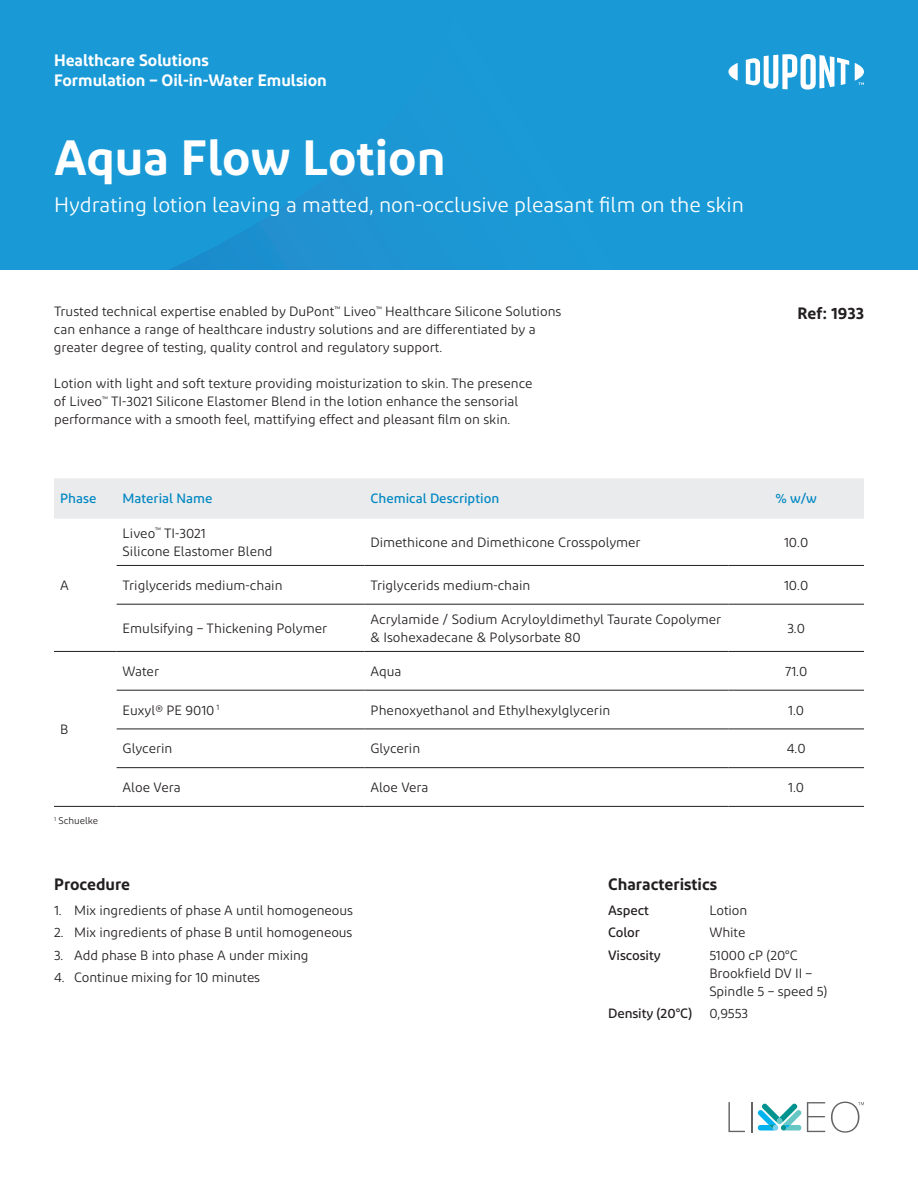
<style>
.page{position:relative;width:918px;height:1188px;background:#fff}
.page>*{position:absolute;margin:0;border:0;box-sizing:border-box;transform-origin:0 0}
.t1{font:600 49.5px "Diodrum";color:#fff}
.t2{font:21px "Diodrum";color:#fff}
.t3{font:600 16.5px/19.8px "Diodrum";color:#fff}
.t4{font:600 16.5px "Diodrum";color:#231f20}
.t5{font:13.5px/18px "Diodrum";color:#231f20}
.t6{font:500 13.5px "Diodrum";color:#0087c3}
.t7{font:500 13.5px "Diodrum";letter-spacing:-.005em;color:#231f20}
.t8{font:9.75px "Diodrum";color:#231f20}
</style>
<div class="page">
<div style="left:0;top:0;width:918px;height:270px;background:#199ad7"></div>
<svg style="left:169px;top:218px;width:130px;height:52px;fill:#1a90cf"></svg>
<svg style="left:728px;top:63px;width:10px;height:18px"></svg>
<svg style="left:746px;top:54px;width:103px;height:36px"></svg>
<svg style="left:855px;top:63px;width:9px;height:22px"></svg>
<div style="left:54px;top:478px;width:810px;height:41px;background:#eaebec"></div>
<hr style="left:117px;top:565px;width:248px;height:1px;background:#231f20">
<hr style="left:364px;top:565px;width:364px;height:1px;background:#231f20">
<hr style="left:728px;top:565px;width:136px;height:1px;background:#231f20">
<hr style="left:117px;top:604px;width:248px;height:1px;background:#231f20">
<hr style="left:364px;top:604px;width:364px;height:1px;background:#231f20">
<hr style="left:728px;top:604px;width:136px;height:1px;background:#231f20">
<hr style="left:54px;top:651px;width:63px;height:1px;background:#231f20">
<hr style="left:117px;top:651px;width:248px;height:1px;background:#231f20">
<hr style="left:364px;top:651px;width:364px;height:1px;background:#231f20">
<hr style="left:728px;top:651px;width:136px;height:1px;background:#231f20">
<hr style="left:117px;top:690px;width:248px;height:1px;background:#231f20">
<hr style="left:364px;top:690px;width:364px;height:1px;background:#231f20">
<hr style="left:728px;top:690px;width:136px;height:1px;background:#231f20">
<hr style="left:117px;top:729px;width:248px;height:1px;background:#231f20">
<hr style="left:364px;top:729px;width:364px;height:1px;background:#231f20">
<hr style="left:728px;top:729px;width:136px;height:1px;background:#231f20">
<hr style="left:117px;top:767px;width:248px;height:1px;background:#231f20">
<hr style="left:364px;top:767px;width:364px;height:1px;background:#231f20">
<hr style="left:728px;top:767px;width:136px;height:1px;background:#231f20">
<hr style="left:54px;top:806px;width:63px;height:1px;background:#231f20">
<hr style="left:117px;top:806px;width:248px;height:1px;background:#231f20">
<hr style="left:364px;top:806px;width:364px;height:1px;background:#231f20">
<hr style="left:728px;top:806px;width:136px;height:1px;background:#231f20">
<svg style="left:728px;top:1102px;width:17px;height:30px"></svg>
<hr style="left:751px;top:1102px;width:1px;height:30px;background:#636366">
<svg style="left:831px;top:1102px;width:33px;height:31px"></svg>
<svg style="left:757px;top:1102px;width:68px;height:30px"></svg>
<p class="t3" style="left:54px;top:50px;width:274px">Healthcare Solutions<br>Formulation – Oil-in-Water Emulsion</p>
<h1 class="t1" style="left:54px;top:126px;width:393px">Aqua Flow Lotion</h1>
<h2 class="t2" style="left:54px;top:192px;width:692px">Hydrating lotion leaving a matted, non-occlusive pleasant film on the skin</h2>
<p class="t5" style="left:54px;top:302px;width:509px">Trusted technical expertise enabled by DuPont<sup>™</sup> Liveo<sup>™</sup> Healthcare Silicone Solutions can enhance a range of healthcare industry solutions and are differentiated by a greater degree of testing, quality control and regulatory support.</p>
<p class="t5" style="left:54px;top:374px;width:480px">Lotion with light and soft texture providing moisturization to skin. The presence of Liveo<sup>™</sup> TI-3021 Silicone Elastomer Blend in the lotion enhance the sensorial performance with a smooth feel, mattifying effect and pleasant film on skin.</p>
<p class="t4" style="left:797px;top:302px;width:68px">Ref: 1933</p>
<p class="t6" style="left:60px;top:490px;width:38px">Phase</p>
<p class="t6" style="left:123px;top:490px;width:91px">Material Name</p>
<p class="t6" style="left:370px;top:490px;width:130px">Chemical Description</p>
<p class="t6" style="left:775px;top:490px;width:43px">% w/w</p>
<p class="t5" style="left:60px;top:576px;width:10px">A</p>
<p class="t5" style="left:60px;top:720px;width:10px">B</p>
<p class="t8" style="left:54px;top:815px;width:46px"><sup>1</sup> Schuelke</p>
<p class="t5" style="left:123px;top:524px;width:152px">Liveo<sup>™</sup> TI-3021<br>Silicone Elastomer Blend</p>
<p class="t5" style="left:371px;top:533px;width:272px">Dimethicone and Dimethicone Crosspolymer</p>
<p class="t5" style="left:784px;top:533px;width:26px">10.0</p>
<p class="t5" style="left:123px;top:576px;width:161px">Triglycerids medium-chain</p>
<p class="t5" style="left:371px;top:576px;width:161px">Triglycerids medium-chain</p>
<p class="t5" style="left:784px;top:576px;width:26px">10.0</p>
<p class="t5" style="left:123px;top:619px;width:206px">Emulsifying – Thickening Polymer</p>
<p class="t5" style="left:371px;top:610px;width:352px">Acrylamide / Sodium Acryloyldimethyl Taurate Copolymer &amp; Isohexadecane &amp; Polysorbate 80</p>
<p class="t5" style="left:787px;top:619px;width:19px">3.0</p>
<p class="t5" style="left:123px;top:662px;width:38px">Water</p>
<p class="t5" style="left:371px;top:662px;width:33px">Aqua</p>
<p class="t5" style="left:785px;top:662px;width:24px">71.0</p>
<p class="t5" style="left:123px;top:701px;width:98px">Euxyl® PE 9010 <sup>1</sup></p>
<p class="t5" style="left:371px;top:701px;width:241px">Phenoxyethanol and Ethylhexylglycerin</p>
<p class="t5" style="left:788px;top:701px;width:17px">1.0</p>
<p class="t5" style="left:123px;top:739px;width:51px">Glycerin</p>
<p class="t5" style="left:371px;top:739px;width:51px">Glycerin</p>
<p class="t5" style="left:787px;top:739px;width:20px">4.0</p>
<p class="t5" style="left:123px;top:778px;width:60px">Aloe Vera</p>
<p class="t5" style="left:371px;top:778px;width:60px">Aloe Vera</p>
<p class="t5" style="left:788px;top:778px;width:17px">1.0</p>
<p class="t4" style="left:54px;top:874px;width:78px">Procedure</p>
<p class="t5" style="left:54px;top:901px;width:300px">1. Mix ingredients of phase A until homogeneous</p>
<p class="t5" style="left:54px;top:924px;width:300px">2. Mix ingredients of phase B until homogeneous</p>
<p class="t5" style="left:54px;top:946px;width:256px">3. Add phase B into phase A under mixing</p>
<p class="t5" style="left:54px;top:968px;width:208px">4. Continue mixing for 10 minutes</p>
<p class="t4" style="left:608px;top:874px;width:110px">Characteristics</p>
<p class="t7" style="left:608px;top:902px;width:42px">Aspect</p>
<p class="t5" style="left:709px;top:901px;width:39px">Lotion</p>
<p class="t7" style="left:608px;top:924px;width:33px">Color</p>
<p class="t5" style="left:709px;top:924px;width:37px">White</p>
<p class="t7" style="left:608px;top:947px;width:54px">Viscosity</p>
<p class="t5" style="left:709px;top:946px;width:120px">51000 cP (20°C<br>Brookfield DV II –<br>Spindle 5 – speed 5)</p>
<p class="t7" style="left:608px;top:1005px;width:86px">Density (20°C)</p>
<p class="t5" style="left:709px;top:1004px;width:41px">0,9553</p>
</div>
